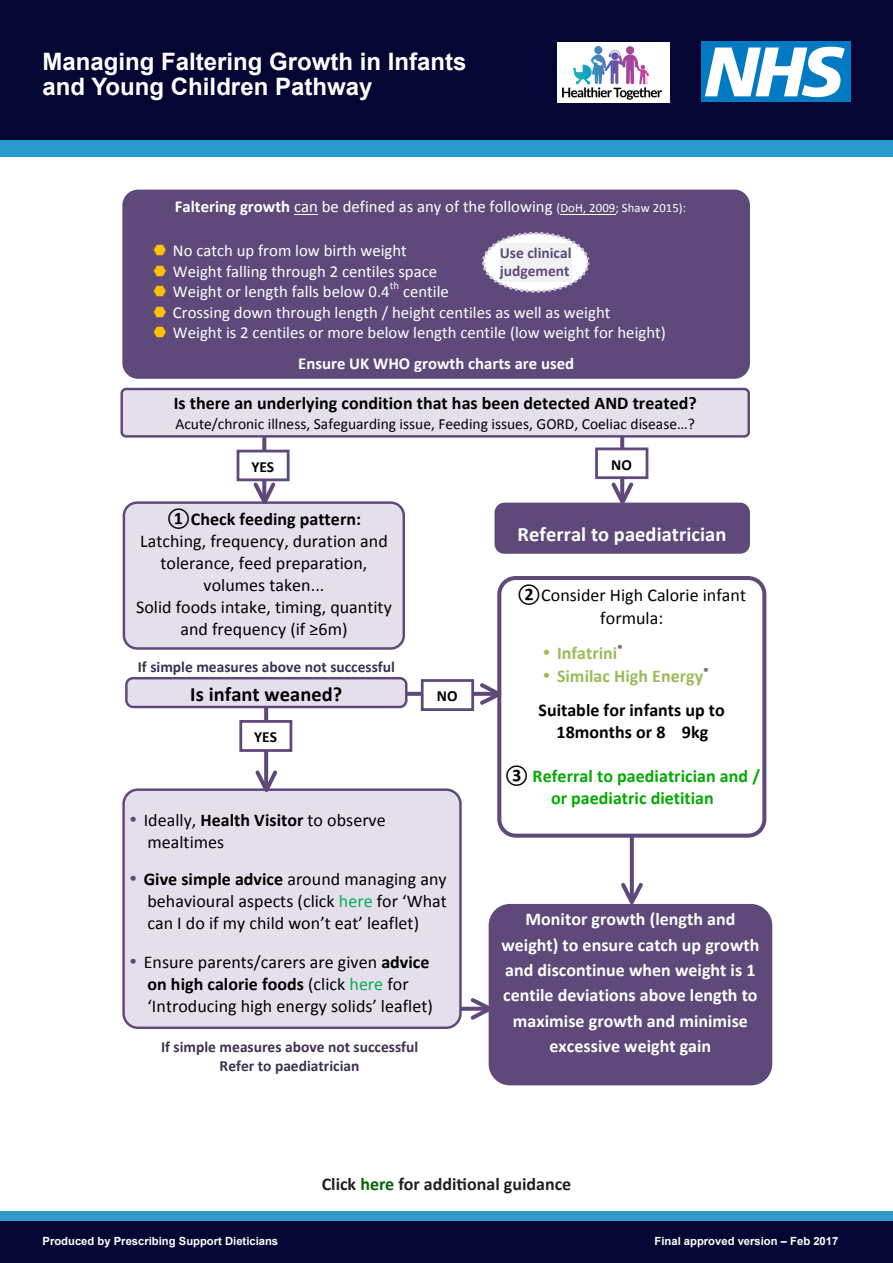
<style>
.page{position:relative;width:893px;height:1263px;background:#fff}
.page>*{position:absolute;margin:0;border:0;box-sizing:border-box;transform-origin:0 0}
.t1{font:700 24px/25.5px "Arial";color:#fff}
.t2{font:700 20.4px "Calibri";letter-spacing:.005em;color:#fff}
.t3{font:700 20.4px "Calibri";letter-spacing:.005em;color:#000}
.t4{font:18px/22px "Calibri";color:#000;text-align:center}
.t5{font:700 18px/25.3px "Calibri";color:#fff;text-align:center}
.t6{font:700 18px/22px "Calibri";letter-spacing:.005em;color:#000;text-align:center}
.t7{font:700 18px/22.4px "Calibri";letter-spacing:.005em;color:#0a0;text-align:center}
.t8{font:700 18px "Calibri";color:#9bbb59}
.t9{font:700 18px "Calibri";color:#231f20}
.t10{font:16.65px/20.4px "Calibri";color:#fff}
.t11{font:700 16.65px "Calibri";color:#fff}
.t12{font:700 15.45px/18.9px "Calibri";color:#403152;text-align:center}
.t13{font:15.45px "Calibri";color:#000}
.t14{font:700 15.45px/18.6px "Calibri";color:#5f497a}
.t15{font:700 15.45px "Calibri";color:#000}
.t16{font:700 11.25px "Arial";color:#fff}
.t17{font:10.8px "Calibri";color:#fff}
.s1{font-weight:700}
.s2{font-size:12.75px}
.s3{color:#5f497a}
.s4{color:#00b050}
.s5{color:#000}
.s6{color:#060}
</style>
<div class="page">
<div style="left:0;top:1211px;width:893px;height:52px;background:#3199cc"></div>
<div style="left:0;top:1222px;width:893px;height:41px;background:#050634"></div>
<div style="left:0;top:0;width:893px;height:142px;background:#050634"></div>
<div style="left:0;top:141px;width:893px;height:16px;background:#279bcd"></div>
<div style="left:701px;top:42px;width:149px;height:60px;background:#007ac2"></div>
<svg style="left:705px;top:47px;width:140px;height:50px"></svg>
<div style="left:557px;top:42px;width:112px;height:60px;background:#fff"></div>
<img style="left:563px;top:46px;width:99px;height:54px">
<div style="left:497px;top:576px;width:269px;height:262px;border:4px solid #5f497a;border-radius:16px"></div>
<div style="left:122px;top:190px;width:628px;height:189px;background:#5f497a;border:2px solid #5f497a;border-radius:14px"></div>
<hr style="left:560px;top:214px;width:56px;height:1px;background:#fff">
<div style="left:123px;top:501px;width:282px;height:149px;background:#e5dfec;border:2px solid #5f497a;border-radius:13px"></div>
<div style="left:122px;top:788px;width:340px;height:241px;background:#e5dfec;border:2px solid #5f497a;border-radius:14px"></div>
<div style="left:494px;top:503px;width:256px;height:51px;background:#5f497a;border:4px solid #5f497a;border-radius:8px"></div>
<div style="left:489px;top:904px;width:283px;height:181px;background:#5f497a;border:2px solid #5f497a;border-radius:20px"></div>
<svg style="left:262px;top:438px;width:4px;height:12px"></svg>
<svg style="left:250px;top:481px;width:29px;height:23px"></svg>
<div style="left:237px;top:450px;width:53px;height:31px;border:3px solid #604a7b"></div>
<svg style="left:264px;top:708px;width:4px;height:59px"></svg>
<svg style="left:252px;top:767px;width:29px;height:25px"></svg>
<div style="left:241px;top:721px;width:50px;height:29px;background:#fff"></div>
<div style="left:239px;top:720px;width:53px;height:32px;border:3px solid #604a7b"></div>
<svg style="left:407px;top:692px;width:70px;height:4px"></svg>
<svg style="left:477px;top:680px;width:25px;height:28px"></svg>
<div style="left:422px;top:680px;width:50px;height:29px;background:#fff"></div>
<div style="left:421px;top:679px;width:53px;height:32px;border:3px solid #604a7b"></div>
<svg style="left:620px;top:438px;width:4px;height:9px"></svg>
<svg style="left:608px;top:479px;width:29px;height:29px"></svg>
<div style="left:595px;top:447px;width:53px;height:32px;border:3px solid #604a7b"></div>
<svg style="left:630px;top:836px;width:4px;height:43px"></svg>
<svg style="left:618px;top:879px;width:28px;height:28px"></svg>
<div style="left:125px;top:677px;width:282px;height:31px;background:#e5dfec;border:2px solid #5f497a;border-radius:7px"></div>
<div style="left:120px;top:388px;width:630px;height:50px;background:#e5dfec;border:2px solid #5f497a;border-radius:4px"></div>
<svg style="left:461px;top:1007px;width:6px;height:4px"></svg>
<svg style="left:467px;top:995px;width:25px;height:28px"></svg>
<div style="left:483px;top:233px;width:105px;height:58px;background:#fff;border-radius:50%"></div>
<div style="left:482px;top:232px;width:107px;height:61px;border:3px dashed #ccc0d9;border-radius:50%"></div>
<div style="left:500px;top:243px;width:72px;height:19px;background:#f2f2f2"></div>
<div style="left:500px;top:262px;width:72px;height:20px;background:#f2f2f2"></div>
<p class="t1" style="left:43px;top:49px;width:426px">Managing Faltering Growth in Infants and Young Children Pathway</p>
<p class="t10" style="left:175px;top:196px;width:513px"><span class="s1">Faltering growth</span> can be defined as any of the following <span class="s2">(DoH, 2009; Shaw 2015):</span></p>
<p class="t10" style="left:173px;top:240px;width:266px">No catch up from low birth weight<br>Weight falling through 2 centiles space<br>Weight or length falls below 0.4</p>
<p class="t14" style="left:500px;top:243px;width:73px">Use clinical judgement</p>
<p class="t17" style="left:390px;top:279px;width:11px">th</p>
<p class="t10" style="left:173px;top:281px;width:494px;text-indent:230px">centile<br>Crossing down through length / height centiles as well as weight<br>Weight is 2 centiles or more below length centile (low weight for height)</p>
<p class="t11" style="left:298px;top:353px;width:277px">Ensure UK WHO growth charts are used</p>
<p class="t6" style="left:174px;top:392px;width:524px">Is there an underlying condition that has been detected AND treated?</p>
<p class="t13" style="left:175px;top:414px;width:521px">Acute/chronic illness, Safeguarding issue, Feeding issues, GORD, Coeliac disease…?</p>
<p class="t15" style="left:251px;top:457px;width:24px">YES</p>
<p class="t4" style="left:136px;top:508px;width:257px"><span class="s1">①Check feeding pattern:<br></span>Latching, frequency, duration and tolerance, feed preparation, volumes taken...<br>Solid foods intake, timing, quantity and frequency (if ≥6m)</p>
<p class="t12" style="left:138px;top:658px;width:259px">If simple measures above not successful</p>
<p class="t3" style="left:190px;top:681px;width:154px">Is infant weaned?</p>
<p class="t15" style="left:254px;top:727px;width:24px">YES</p>
<p class="t15" style="left:437px;top:686px;width:22px">NO</p>
<p class="t4" style="left:147px;top:809px;width:240px;text-align:left;text-indent:-18px"><span class="s3">•</span> Ideally, <span class="s1">Health Visitor</span> to observe mealtimes</p>
<p class="t4" style="left:147px;top:868px;width:301px;text-align:justify;text-indent:-18px"><span class="s3">•</span> <span class="s1">Give simple advice</span> around managing any behavioural aspects (click <span class="s4">here</span> for ‘What can I do if my child won’t eat’ leaflet)</p>
<p class="t4" style="left:147px;top:951px;width:287px;text-align:left;text-indent:-18px"><span class="s3">•</span> Ensure parents/carers are given <span class="s1">advice on high calorie foods</span> (click <span class="s4">here</span> for ‘Introducing high energy solids’ leaflet)</p>
<p class="t12" style="left:161px;top:1038px;width:259px">If simple measures above not successful<br>Refer to paediatrician</p>
<p class="t15" style="left:611px;top:454px;width:22px">NO</p>
<p class="t2" style="left:517px;top:521px;width:210px">Referral to paediatrician</p>
<p class="t4" style="left:517px;top:584px;width:230px"><span class="s1">②</span>Consider High Calorie infant formula:</p>
<p class="t8" style="left:543px;top:641px;width:82px">• Infatrini<sup>®</sup></p>
<p class="t8" style="left:543px;top:665px;width:168px">• Similac High Energy<sup>®</sup></p>
<p class="t6" style="left:538px;top:699px;width:188px">Suitable for infants up to<br>18months or 8 9kg</p>
<p class="t7" style="left:505px;top:765px;width:257px"><span class="s5">③</span> Referral to paediatrician and / or paediatric dietitian</p>
<p class="t5" style="left:501px;top:906px;width:259px">Monitor growth (length and weight) to ensure catch up growth and discontinue when weight is 1 centile deviations above length to maximise growth and minimise excessive weight gain</p>
<p class="t9" style="left:322px;top:1173px;width:251px">Click <span class="s6">here</span> for additional guidance</p>
<p class="t16" style="left:43px;top:1233px;width:237px">Produced by Prescribing Support Dieticians</p>
<p class="t16" style="left:654px;top:1233px;width:185px">Final approved version – Feb 2017</p>
</div>
